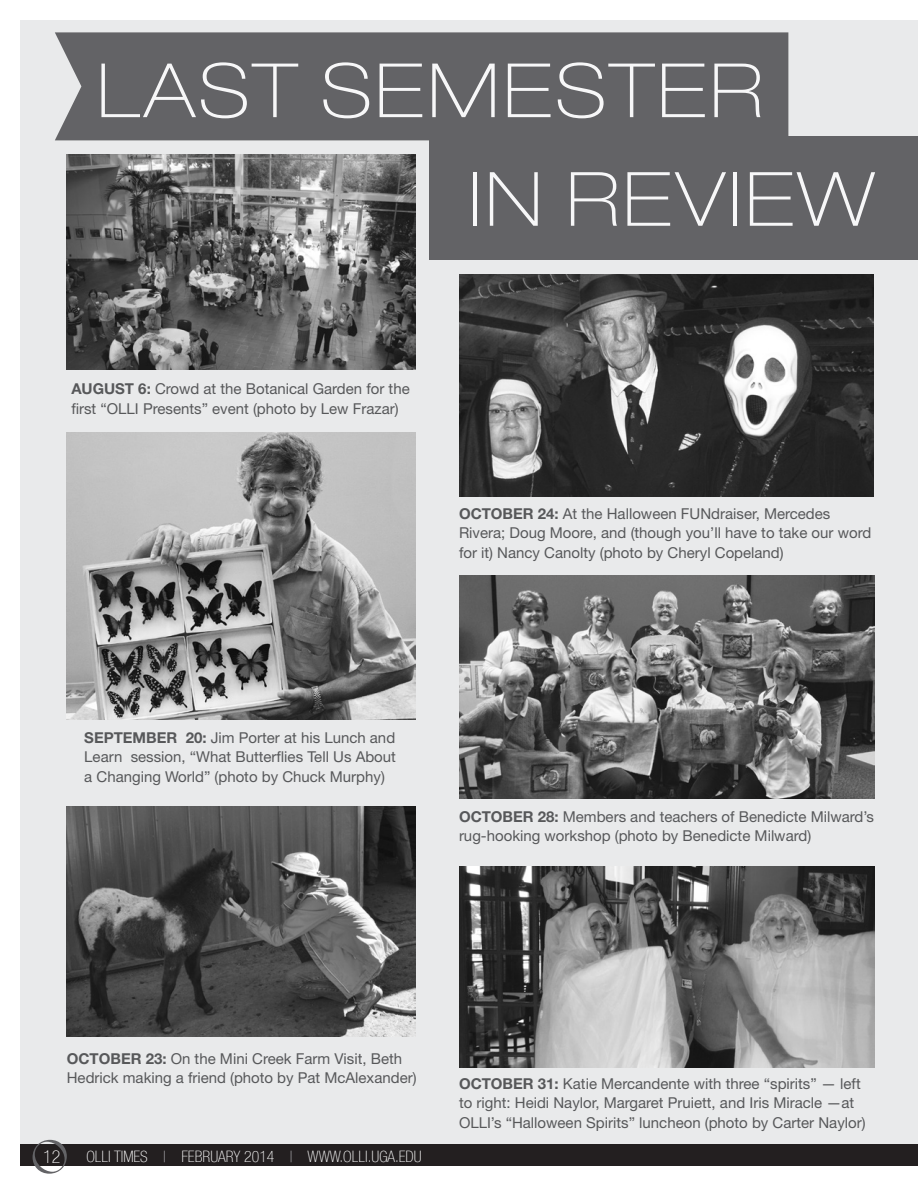
<style>
.page{position:relative;width:918px;height:1188px;background:#fff}
.page>*{position:absolute;margin:0;border:0;box-sizing:border-box;transform-origin:0 0}
.Heading{font:100 expanded 75px "Helvetica Neue LT";letter-spacing:.05em;color:#f7f7f8}
.t1{font:100 condensed 18px "Helvetica Neue LT";color:#fff}
.t2{font:100 condensed 15.75px "Helvetica Neue LT";color:#fff}
.t3{font:15px/19.5px "Helvetica Neue LT Std";color:#57585a}
.s1{font-weight:700}
.s2{color:#b2b3b7}
</style>
<div class="page">
<div style="left:20px;top:20px;width:898px;height:1127px;background:#e9eaeb"></div>
<div style="left:55px;top:32px;width:733px;height:108px;background:#636366"></div>
<div style="left:430px;top:136px;width:488px;height:123px;background:#636366"></div>
<img style="left:66px;top:155px;width:350px;height:214px">
<img style="left:66px;top:432px;width:350px;height:288px">
<img style="left:66px;top:806px;width:350px;height:230px">
<img style="left:459px;top:275px;width:415px;height:222px">
<img style="left:459px;top:576px;width:415px;height:223px">
<img style="left:459px;top:866px;width:415px;height:202px">
<hr style="left:917px;top:20px;width:1px;height:1127px;background:#f0f1f2">
<hr style="left:917px;top:136px;width:1px;height:123px;background:#636366">
<div style="left:20px;top:1145px;width:898px;height:21px;background:#231f20"></div>
<svg style="left:33px;top:1140px;width:34px;height:34px"></svg>
<p class="Heading" style="left:97px;top:46px;width:667px">LAST SEMESTER</p>
<p class="Heading" style="left:469px;top:155px;width:406px">IN REVIEW</p>
<p class="t3" style="left:71px;top:379px;width:340px"><span class="s1">AUGUST 6:</span> Crowd at the Botanical Garden for the first “OLLI Presents” event (photo by Lew Frazar)</p>
<p class="t3" style="left:459px;top:504px;width:414px"><span class="s1">OCTOBER 24:</span> At the Halloween FUNdraiser, Mercedes<br>Rivera; Doug Moore, and (though you’ll have to take our word for it) Nancy Canolty (photo by Cheryl Copeland)</p>
<p class="t3" style="left:84px;top:728px;width:313px;text-align:justify"><span class="s1">SEPTEMBER 20:</span> Jim Porter at his Lunch and Learn session, “What Butterflies Tell Us About a Changing World” (photo by Chuck Murphy)</p>
<p class="t3" style="left:459px;top:807px;width:417px"><span class="s1">OCTOBER 28:</span> Members and teachers of Benedicte Milward’s rug-hooking workshop (photo by Benedicte Milward)</p>
<p class="t3" style="left:67px;top:1048px;width:351px"><span class="s1">OCTOBER 23:</span> On the Mini Creek Farm Visit, Beth<br>Hedrick making a friend (photo by Pat McAlexander)</p>
<p class="t1" style="left:43px;top:1146px;width:19px">12</p>
<p class="t2" style="left:86px;top:1147px;width:337px">OLLI TIMES <span class="s2">|</span> FEBRUARY 2014 <span class="s2">|</span> WWW.OLLI.UGA.EDU</p>
<p class="t3" style="left:459px;top:1074px;width:408px"><span class="s1">OCTOBER 31:</span> Katie Mercandente with three “spirits” — left to right: Heidi Naylor, Margaret Pruiett, and Iris Miracle —at<br>OLLI’s “Halloween Spirits” luncheon (photo by Carter Naylor)</p>
</div>
